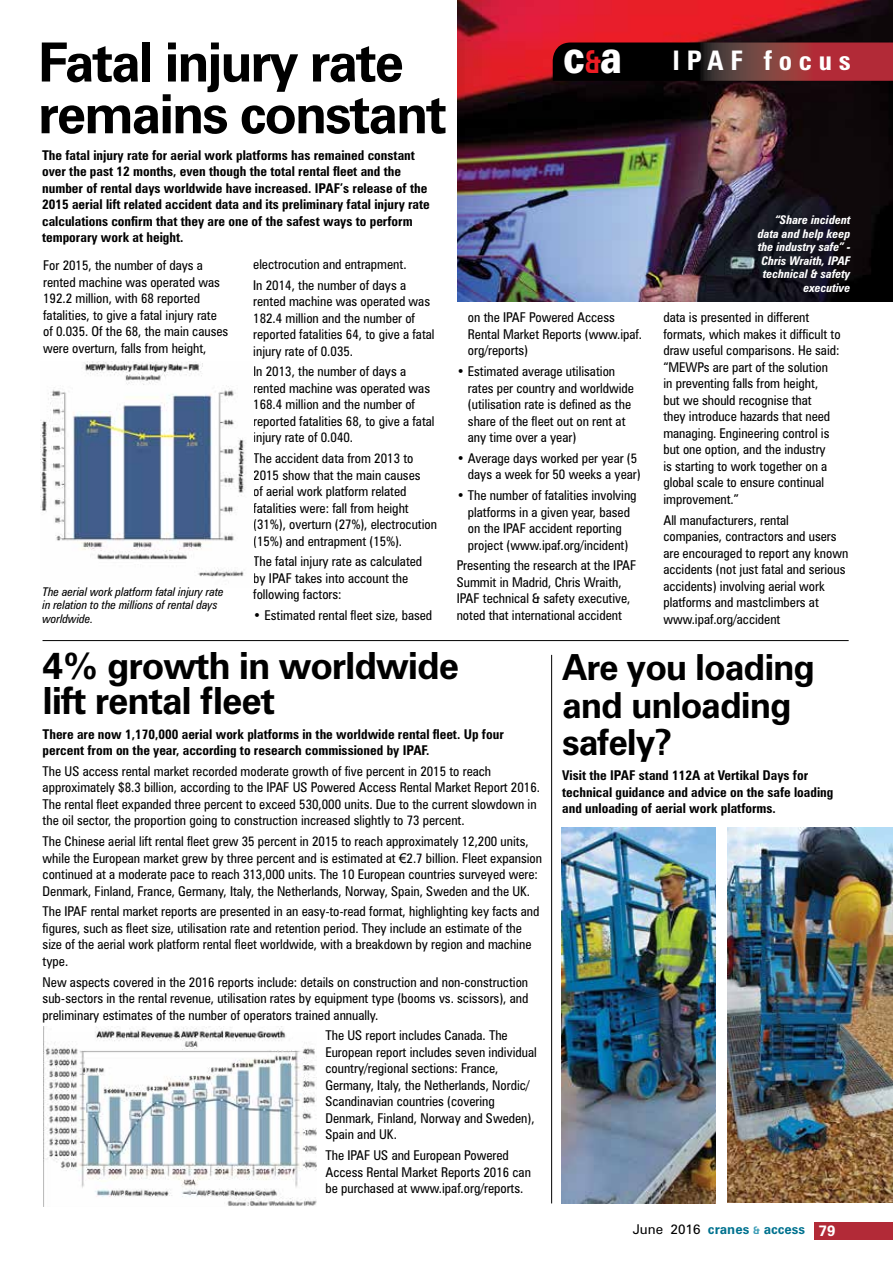
<style>
.page{position:relative;width:893px;height:1263px;background:#fff}
.page>*{position:absolute;margin:0;border:0;box-sizing:border-box;transform-origin:0 0}
.t1{font:700 54.15px/51.8px "Zurich BT";letter-spacing:-.04em;color:#000}
.t2{font:700 37.5px/34.5px "Zurich BT";letter-spacing:-.03em;color:#000}
.t3{font:700 36px/37.5px "Zurich BT";letter-spacing:-.03em;color:#000}
.t4{font:700 condensed 27px "Zurich BT";letter-spacing:.25em;color:#fff}
.t5{font:condensed 13.5px/16.5px "Zurich BT";color:#000}
.t6{font:700 condensed 13.5px/16.5px "Zurich BT";color:#000}
.t7{font:700 13.5px "Zurich BT";color:#00728f}
.t8{font:italic 700 condensed 12px/13.5px "Zurich BT";color:#fff;text-align:right}
.t9{font:italic condensed 12px/13.5px "Zurich BT";color:#000}
.s1{font-weight:900;font-stretch:normal;font-size:45.9px}
.s2{font-stretch:normal;font-size:31.65px;color:#ed1d24}
.s3{font-family:"Arial";font-stretch:normal}
.s4{font-weight:400;color:#000}
.s5{font-size:10.5px;color:#3c9db6}
.s6{font-size:15px;color:#fff}
</style>
<div class="page">
<div style="left:815px;top:1222px;width:78px;height:17px;background:#b22a37"></div>
<img style="left:457px;top:0;width:436px;height:302px">
<svg style="left:553px;top:43px;width:340px;height:38px;background:#4f1e20"></svg>
<img style="left:561px;top:827px;width:332px;height:376px">
<img style="left:43px;top:1026px;width:274px;height:181px">
<img style="left:40px;top:362px;width:206px;height:216px">
<hr style="left:43px;top:640px;width:806px;height:1px;background:#000">
<hr style="left:551px;top:655px;width:1px;height:548px;background:#000">
<div style="left:716px;top:821px;width:11px;height:387px;background:#fff"></div>
<h1 class="t1" style="left:38px;top:36px;width:410px">Fatal injury rate remains constant</h1>
<h3 class="t4" style="left:563px;top:44px;width:289px"><span class="s1">c</span><span class="s2">&amp;</span><span class="s1">a</span> IPAF focus</h3>
<p class="t6" style="left:42px;top:146px;width:389px">The fatal injury rate for aerial work platforms has remained constant over the past 12 months, even though the total rental fleet and the number of rental days worldwide have increased. IPAF’s release of the 2015 aerial lift related accident data and its preliminary fatal injury rate calculations confirm that they are one of the safest ways to perform temporary work at height.</p>
<p class="t5" style="left:43px;top:257px;width:187px">For 2015, the number of days a rented machine was operated was 192.2 million, with 68 reported fatalities, to give a fatal injury rate of 0.035. Of the 68, the main causes were overturn, falls from height,</p>
<p class="t5" style="left:253px;top:254px;width:155px;line-height:20.7px">electrocution and entrapment.<br>In 2014, the number of days a</p>
<p class="t8" style="left:758px;top:213px;width:94px">“Share incident data and help keep the industry safe” -<br>Chris Wraith, IPAF technical &amp; safety executive</p>
<p class="t5" style="left:253px;top:293px;width:183px">rented machine was operated was<br>182.4 million and the number of reported fatalities 64, to give a fatal injury rate of 0.035.</p>
<p class="t5" style="left:253px;top:363px;width:183px">In 2013, the number of days a rented machine was operated was<br>168.4 million and the number of reported fatalities 68, to give a fatal injury rate of 0.040.</p>
<p class="t5" style="left:253px;top:450px;width:185px">The accident data from 2013 to<br>2015 show that the main causes<br>of aerial work platform related fatalities were: fall from height (31%), overturn (27%), electrocution (15%) and entrapment (15%).</p>
<p class="t5" style="left:253px;top:553px;width:170px">The fatal injury rate as calculated by IPAF takes into account the following factors:</p>
<p class="t5" style="left:253px;top:607px;width:181px">• Estimated rental fleet size, based</p>
<p class="t5" style="left:663px;top:309px;width:179px">data is presented in different formats, which makes it difficult to draw useful comparisons. He said: “MEWPs are part of the solution<br>in preventing falls from height,<br>but we should recognise that<br>they introduce hazards that need managing. Engineering control is but one option, and the industry<br>is starting to work together on a global scale to ensure continual improvement.”</p>
<p class="t5" style="left:663px;top:511px;width:187px">All manufacturers, rental companies, contractors and users are encouraged to report any known accidents (not just fatal and serious accidents) involving aerial work platforms and mastclimbers at www.ipaf.org/accident</p>
<p class="t5" style="left:468px;top:309px;width:176px">on the IPAF Powered Access<br>Rental Market Reports (www.ipaf. org/reports)</p>
<p class="t5" style="left:468px;top:363px;width:168px;text-indent:-11px">• Estimated average utilisation rates per country and worldwide (utilisation rate is defined as the share of the fleet out on rent at any time over a year)</p>
<p class="t5" style="left:457px;top:450px;width:185px;text-align:right">• Average days worked per year (5 days a week for 50 weeks a year)</p>
<p class="t5" style="left:457px;top:487px;width:181px;text-align:center">• The number of fatalities involving platforms in a given year, based<br>on the IPAF accident reporting project (www.ipaf.org/incident)</p>
<p class="t5" style="left:457px;top:557px;width:181px">Presenting the research at the IPAF Summit in Madrid, Chris Wraith, IPAF technical &amp; safety executive, noted that international accident</p>
<h2 class="t2" style="left:43px;top:648px;width:418px">4% growth in worldwide lift rental fleet</h2>
<p class="t6" style="left:43px;top:725px;width:463px">There are now 1,170,000 aerial work platforms in the worldwide rental fleet. Up four percent from on the year, according to research commissioned by IPAF.</p>
<p class="t5" style="left:43px;top:763px;width:499px">The US access rental market recorded moderate growth of five percent in 2015 to reach approximately $8.3 billion, according to the IPAF US Powered Access Rental Market Report 2016.<br>The rental fleet expanded three percent to exceed 530,000 units. Due to the current slowdown in the oil sector, the proportion going to construction increased slightly to 73 percent.</p>
<p class="t5" style="left:43px;top:833px;width:501px">The Chinese aerial lift rental fleet grew 35 percent in 2015 to reach approximately 12,200 units, while the European market grew by three percent and is estimated at <span class="s3">€</span>2.7 billion. Fleet expansion continued at a moderate pace to reach 313,000 units. The 10 European countries surveyed were:<br>Denmark, Finland, France, Germany, Italy, the Netherlands, Norway, Spain, Sweden and the UK.</p>
<p class="t5" style="left:43px;top:903px;width:498px">The IPAF rental market reports are presented in an easy-to-read format, highlighting key facts and figures, such as fleet size, utilisation rate and retention period. They include an estimate of the size of the aerial work platform rental fleet worldwide, with a breakdown by region and machine type.</p>
<p class="t5" style="left:43px;top:973px;width:487px;text-align:justify">New aspects covered in the 2016 reports include: details on construction and non-construction sub-sectors in the rental revenue, utilisation rates by equipment type (booms vs. scissors), and preliminary estimates of the number of operators trained annually.</p>
<p class="t5" style="left:325px;top:1027px;width:213px">The US report includes Canada. The European report includes seven individual country/regional sections: France, Germany, Italy, the Netherlands, Nordic/ Scandinavian countries (covering Denmark, Finland, Norway and Sweden), Spain and UK.</p>
<p class="t5" style="left:325px;top:1147px;width:207px">The IPAF US and European Powered<br>Access Rental Market Reports 2016 can be purchased at www.ipaf.org/reports.</p>
<p class="t9" style="left:43px;top:585px;width:183px">The aerial work platform fatal injury rate in relation to the millions of rental days worldwide.</p>
<h3 class="t3" style="left:562px;top:648px;width:254px">Are you loading and unloading safely?</h3>
<p class="t6" style="left:562px;top:767px;width:273px">Visit the IPAF stand 112A at Vertikal Days for technical guidance and advice on the safe loading and unloading of aerial work platforms.</p>
<p class="t7" style="left:633px;top:1221px;width:204px"><span class="s4">June 2016</span> cranes <span class="s5">&amp;</span> access <span class="s6">79</span></p>
</div>
